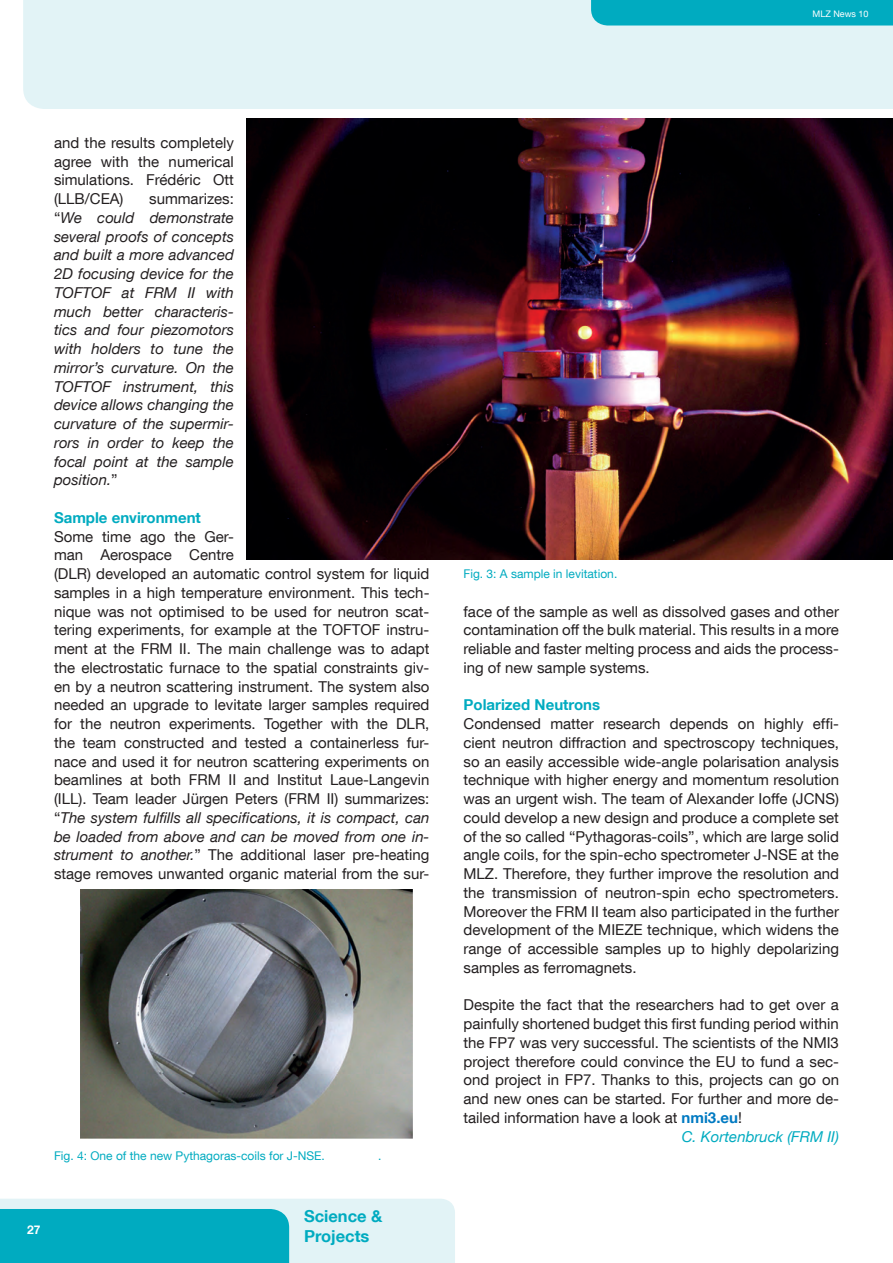
<style>
.page{position:relative;width:893px;height:1263px;background:#fff}
.page>*{position:absolute;margin:0;border:0;box-sizing:border-box;transform-origin:0 0}
.Beschreibung_links_K{font:700 16.5px/19.8px "TUM Neue Helvetica";color:#00abc0}
.NEWS_Lauftext{font:15px/18.8px "TUM Neue Helvetica";color:#231f20;text-align:justify}
.NEWS_Lauftext-2{font:italic 15px/18.8px "TUM Neue Helvetica";color:#231f20;text-align:justify}
.Zwischenüberschrift{font:700 15px "TUM Neue Helvetica";color:#00abc0}
.Autor_Kapitel3{font:italic 15px "TUM Neue Helvetica";color:#00abc0}
.Bildunterschrift_Kap{font:12px "TUM Neue Helvetica";color:#00abc0}
.t1{font:700 12px "TUM Neue Helvetica";color:#fff}
.t2{font:9px "TUM Neue Helvetica";color:#fff}
.s1{font-style:normal}
.s2{font-style:italic}
.s3{font-weight:700;color:#007ac2}
</style>
<div class="page">
<div style="left:23px;top:0;width:870px;height:109px;background:#e2f3f6"></div>
<svg style="left:0;top:1199px;width:455px;height:64px;background:#67cbd8"></svg>
<div style="left:591px;top:0;width:302px;height:26px;background:#00abc0"></div>
<img style="left:247px;top:119px;width:646px;height:440px">
<img style="left:81px;top:890px;width:331px;height:249px">
<p class="t2" style="left:812px;top:8px;width:58px">MLZ News 10</p>
<p class="NEWS_Lauftext" style="left:54px;top:133px;width:181px">and the results completely agree with the numerical simulations. Frédéric Ott (LLB/CEA)</p>
<p class="NEWS_Lauftext-2" style="left:54px;top:189px;width:181px;text-indent:95px"><span class="s1">summarizes: “</span>We could demonstrate several proofs of concepts and built a more advanced 2D focusing device for the TOFTOF at FRM II with much better characteris&shy;tics and four piezomotors with holders to tune the mirror’s curvature. On the TOFTOF instrument, this device allows changing the curvature of the supermir&shy;rors in order to keep the focal point at the sample position.<span class="s1">”</span></p>
<p class="Zwischenüberschrift" style="left:54px;top:508px;width:148px">Sample environment</p>
<p class="NEWS_Lauftext" style="left:54px;top:526px;width:377px;text-align:left">Some time ago the Ger-<br>man Aerospace Centre<br>(DLR) developed an automatic control system for liquid samples in a high temperature environment. This tech&shy;nique was not optimised to be used for neutron scat&shy;tering experiments, for example at the TOFTOF instru&shy;ment at the FRM II. The main challenge was to adapt the electrostatic furnace to the spatial constraints giv&shy;en by a neutron scattering instrument. The system also needed an upgrade to levitate larger samples required for the neutron experiments. Together with the DLR, the team constructed and tested a containerless fur&shy;nace and used it for neutron scattering experiments on beamlines at both FRM II and Institut Laue-Langevin (ILL). Team leader Jürgen Peters (FRM II) summarizes: “<span class="s2">The system fulfills all specifications, it is compact, can be loaded from above and can be moved from one in&shy;strument to another.</span>” The additional laser pre-heating stage removes unwanted organic material from the sur-</p>
<p class="Bildunterschrift_Kap" style="left:54px;top:1148px;width:272px">Fig. 4: One of the new Pythagoras-coils for J-NSE.</p>
<p class="Bildunterschrift_Kap" style="left:378px;top:1148px;width:5px">.</p>
<p class="t1" style="left:27px;top:1222px;width:15px">27</p>
<p class="Beschreibung_links_K" style="left:304px;top:1206px;width:80px">Science &amp;<br>Projects</p>
<p class="Bildunterschrift_Kap" style="left:463px;top:567px;width:155px">Fig. 3: A sample in levitation.</p>
<p class="NEWS_Lauftext" style="left:463px;top:601px;width:377px">face of the sample as well as dissolved gases and other contamination off the bulk material. This results in a more reliable and faster melting process and aids the process&shy;ing of new sample systems.</p>
<p class="Zwischenüberschrift" style="left:463px;top:695px;width:138px">Polarized Neutrons</p>
<p class="NEWS_Lauftext" style="left:463px;top:714px;width:377px">Condensed matter research depends on highly effi&shy;cient neutron diffraction and spectroscopy techniques, so an easily accessible wide-angle polarisation analysis technique with higher energy and momentum resolution was an urgent wish. The team of Alexander Ioffe (JCNS) could develop a new design and produce a complete set of the so called “Pythagoras-coils”, which are large solid angle coils, for the spin-echo spectrometer J-NSE at the MLZ. Therefore, they further improve the resolution and the transmission of neutron-spin echo spectrometers.<br>Moreover the FRM II team also participated in the further development of the MIEZE technique, which widens the range of accessible samples up to highly depolarizing samples as ferromagnets.</p>
<p class="NEWS_Lauftext" style="left:463px;top:995px;width:377px">Despite the fact that the researchers had to get over a painfully shortened budget this first funding period within the FP7 was very successful. The scientists of the NMI3 project therefore could convince the EU to fund a sec&shy;ond project in FP7. Thanks to this, projects can go on and new ones can be started. For further and more de&shy;tailed information have a look at <span class="s3">nmi3.eu</span>!</p>
<p class="Autor_Kapitel3" style="left:682px;top:1127px;width:159px">C. Kortenbruck (FRM II)</p>
</div>
